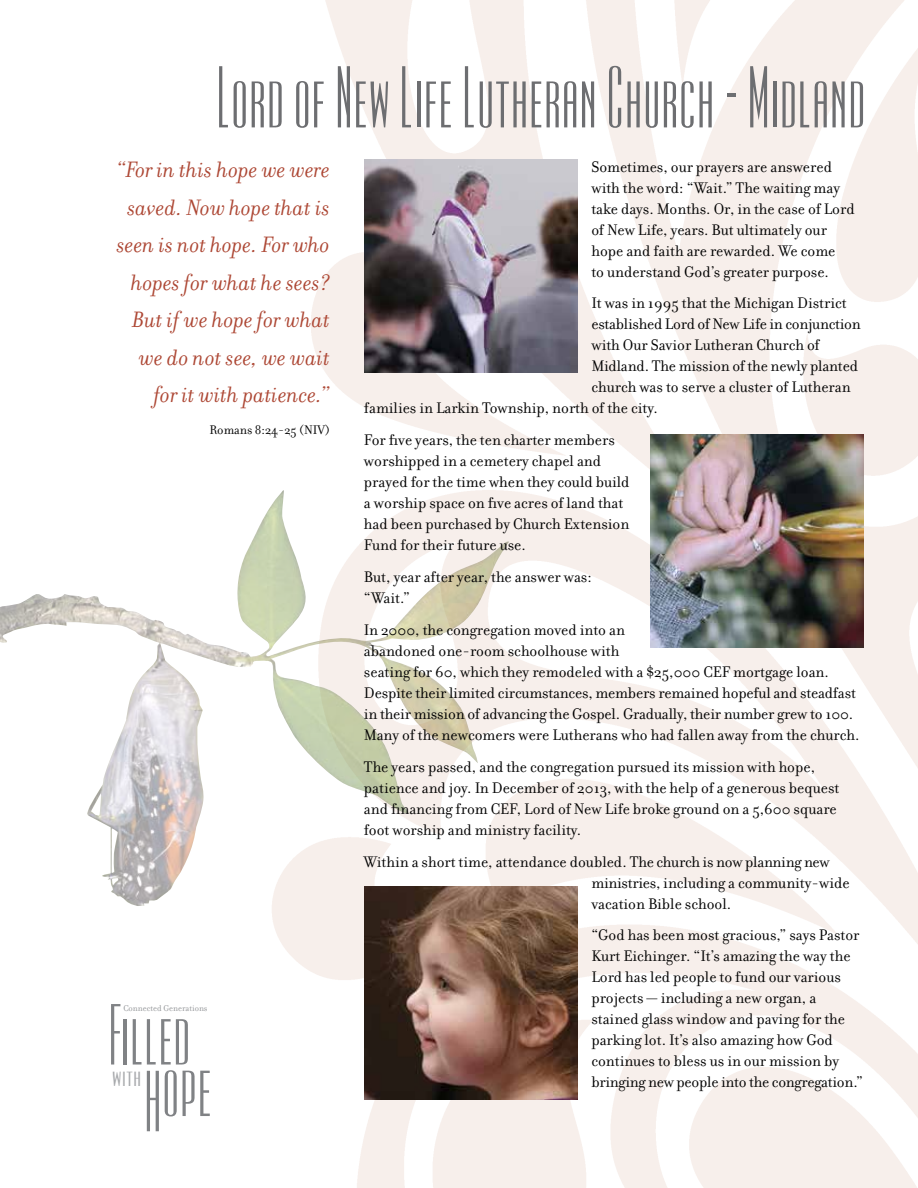
<style>
.page{position:relative;width:918px;height:1188px;background:#fff}
.page>*{position:absolute;margin:0;border:0;box-sizing:border-box;transform-origin:0 0}
.t1{font:72px "Ultra Condensed Sans One";color:#6d6e71}
.t2{font:71.1px "Ultra Condensed Sans One";color:#808285}
.t3{font:italic 24px/37.5px "Filosofia";color:#ad4734;text-align:right}
.t4{font:22.5px "Ultra Condensed Sans One";color:#a7a9ac;scale:1.43 1}
.t5{font:16.5px/21px "Filosofia";color:#000}
.t6{font:13.5px "Filosofia";color:#000}
.t7{font:9.15px "Filosofia";color:#939598}
</style>
<div class="page">
<img style="left:272px;top:0;width:646px;height:1188px">
<img style="left:0;top:493px;width:478px;height:320px">
<img style="left:651px;top:435px;width:213px;height:213px">
<img style="left:365px;top:886px;width:213px;height:213px">
<img style="left:365px;top:160px;width:213px;height:213px">
<img style="left:86px;top:643px;width:118px;height:263px">
<h1 class="t1" style="left:216px;top:52px;width:651px">Lord of New Life Lutheran Church - Midland</h1>
<h3 class="t3" style="left:116px;top:151px;width:215px">“For in this hope we were saved. Now hope that is seen is not hope. For who hopes for what he sees?<br>But if we hope for what we do not see, we wait for it with patience.”</h3>
<p class="t6" style="left:210px;top:422px;width:122px">Romans 8:24-25 (NIV)</p>
<p class="t5" style="left:591px;top:156px;width:265px">Sometimes, our prayers are answered with the word: “Wait.” The waiting may take days. Months. Or, in the case of Lord of New Life, years. But ultimately our hope and faith are rewarded. We come<br>to understand God’s greater purpose.</p>
<p class="t5" style="left:591px;top:293px;width:257px">It was in 1995 that the Michigan District</p>
<p class="t5" style="left:591px;top:314px;width:271px">established Lord of New Life in conjunction</p>
<p class="t5" style="left:591px;top:335px;width:230px">with Our Savior Lutheran Church of</p>
<p class="t5" style="left:591px;top:356px;width:268px">Midland. The mission of the newly planted</p>
<p class="t5" style="left:591px;top:377px;width:261px">church was to serve a cluster of Lutheran</p>
<p class="t5" style="left:364px;top:398px;width:295px">families in Larkin Township, north of the city.</p>
<p class="t5" style="left:364px;top:430px;width:267px">For five years, the ten charter members worshipped in a cemetery chapel and prayed for the time when they could build a worship space on five acres of land that had been purchased by Church Extension Fund for their future use.</p>
<p class="t5" style="left:364px;top:567px;width:229px">But, year after year, the answer was: “Wait.”</p>
<p class="t5" style="left:364px;top:620px;width:497px">In 2000, the congregation moved into an<br>abandoned one-room schoolhouse with<br>seating for 60, which they remodeled with a $25,000 CEF mortgage loan.<br>Despite their limited circumstances, members remained hopeful and steadfast in their mission of advancing the Gospel. Gradually, their number grew to 100.<br>Many of the newcomers were Lutherans who had fallen away from the church.</p>
<p class="t5" style="left:364px;top:756px;width:477px">The years passed, and the congregation pursued its mission with hope, patience and joy. In December of 2013, with the help of a generous bequest and financing from CEF, Lord of New Life broke ground on a 5,600 square foot worship and ministry facility.</p>
<p class="t5" style="left:591px;top:851px;width:260px;text-indent:-227px">Within a short time, attendance doubled. The church is now planning new ministries, including a community-wide vacation Bible school.</p>
<p class="t5" style="left:591px;top:925px;width:273px">“God has been most gracious,” says Pastor Kurt Eichinger. “It’s amazing the way the Lord has led people to fund our various projects — including a new organ, a stained glass window and paving for the parking lot. It’s also amazing how God continues to bless us in our mission by bringing new people into the congregation.”</p>
<h2 class="t2" style="left:108px;top:990px;width:84px">Filled</h2>
<h3 class="t4" style="left:112px;top:1062px;width:22px">with</h3>
<h2 class="t2" style="left:144px;top:1042px;width:70px">Hope</h2>
<p class="t7" style="left:123px;top:1003px;width:86px">Connected Generations</p>
</div>
